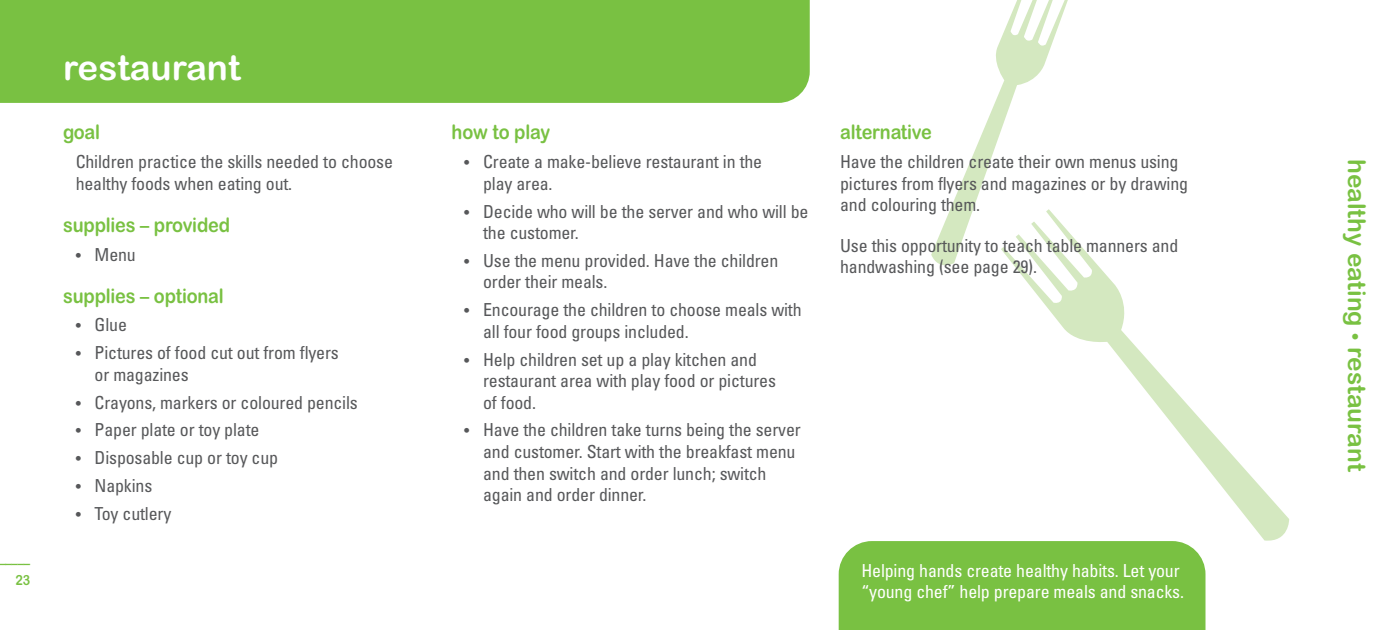
<style>
.page{position:relative;width:1386px;height:630px;background:#fff}
.page>*{position:absolute;margin:0;border:0;box-sizing:border-box;transform-origin:0 0}
.t1{font:35px "Arial Rounded MT Bold";color:#fff}
.t2{font:24.5px "Arial Rounded MT Bold";color:#79c142}
.t3{font:20.12px "Arial Rounded MT Bold";letter-spacing:-.01em;color:#79c142;scale:.9 1}
.t4{font:condensed 17.85px/21.5px "Univers";letter-spacing:-.01em;color:#57585a}
.t5{font:condensed 17.85px/21.5px "Univers";letter-spacing:-.01em;color:#fff}
.t6{font:14px/16.1px "Arial Rounded MT Bold";color:#79c142;text-align:right;scale:.9 1}
.s1{font-size:15.75px}
.s2{font-size:20.12px}
</style>
<div class="page">
<svg style="left:931px;top:0;width:137px;height:266px"></svg>
<svg style="left:962px;top:166px;width:106px;height:100px"></svg>
<svg style="left:998px;top:207px;width:292px;height:334px"></svg>
<div style="left:0;top:0;width:810px;height:103px;background:#79c142"></div>
<div style="left:839px;top:541px;width:367px;height:89px;background:#79c142"></div>
<h1 class="t1" style="left:63px;top:47px;width:179px">restaurant</h1>
<p class="t3" style="left:63px;top:121px;width:43px">goal</p>
<p class="t4" style="left:76px;top:153px;width:319px">Children practice the skills needed to choose healthy foods when eating out.</p>
<p class="t3" style="left:63px;top:213px;width:187px">supplies – provided</p>
<p class="t4" style="left:76px;top:245px;width:62px"><span class="s1">•</span> Menu</p>
<p class="t3" style="left:63px;top:284px;width:180px">supplies – optional</p>
<p class="t4" style="left:76px;top:316px;width:53px"><span class="s1">•</span> Glue</p>
<p class="t4" style="left:95px;top:344px;width:246px;text-indent:-19px"><span class="s1">•</span> Pictures of food cut out from flyers or magazines</p>
<p class="t4" style="left:76px;top:393px;width:284px"><span class="s1">•</span> Crayons, markers or coloured pencils</p>
<p class="t4" style="left:76px;top:421px;width:185px"><span class="s1">•</span> Paper plate or toy plate</p>
<p class="t4" style="left:76px;top:449px;width:204px"><span class="s1">•</span> Disposable cup or toy cup</p>
<p class="t4" style="left:76px;top:476px;width:78px"><span class="s1">•</span> Napkins</p>
<p class="t4" style="left:76px;top:504px;width:97px"><span class="s1">•</span> Toy cutlery</p>
<p class="t3" style="left:452px;top:121px;width:111px">how to play</p>
<p class="t4" style="left:483px;top:153px;width:281px;text-indent:-19px"><span class="s1">•</span> Create a make-believe restaurant in the play area.</p>
<p class="t4" style="left:483px;top:202px;width:327px;text-indent:-19px"><span class="s1">•</span> Decide who will be the server and who will be the customer.</p>
<p class="t4" style="left:483px;top:251px;width:297px;text-indent:-19px"><span class="s1">•</span> Use the menu provided. Have the children order their meals.</p>
<p class="t4" style="left:483px;top:301px;width:320px;text-indent:-19px"><span class="s1">•</span> Encourage the children to choose meals with all four food groups included.</p>
<p class="t4" style="left:483px;top:350px;width:294px;text-indent:-19px"><span class="s1">•</span> Help children set up a play kitchen and restaurant area with play food or pictures of food.</p>
<p class="t4" style="left:483px;top:421px;width:319px;text-indent:-19px"><span class="s1">•</span> Have the children take turns being the server and customer. Start with the breakfast menu and then switch and order lunch; switch again and order dinner.</p>
<p class="t3" style="left:840px;top:121px;width:104px">alternative</p>
<p class="t4" style="left:840px;top:153px;width:349px">Have the children create their own menus using pictures from flyers and magazines or by drawing and colouring them.</p>
<p class="t4" style="left:840px;top:236px;width:340px">Use this opportunity to teach table manners and handwashing (see page 29).</p>
<p class="t6" style="left:-1px;top:556px;width:36px">–––––<br>23</p>
<p class="t5" style="left:861px;top:561px;width:324px">Helping hands create healthy habits. Let your “young chef” help prepare meals and snacks.</p>
<h2 class="t2" style="left:1371px;top:159px;width:315px;rotate:90deg">healthy eating <span class="s2">•</span> restaurant</h2>
</div>
